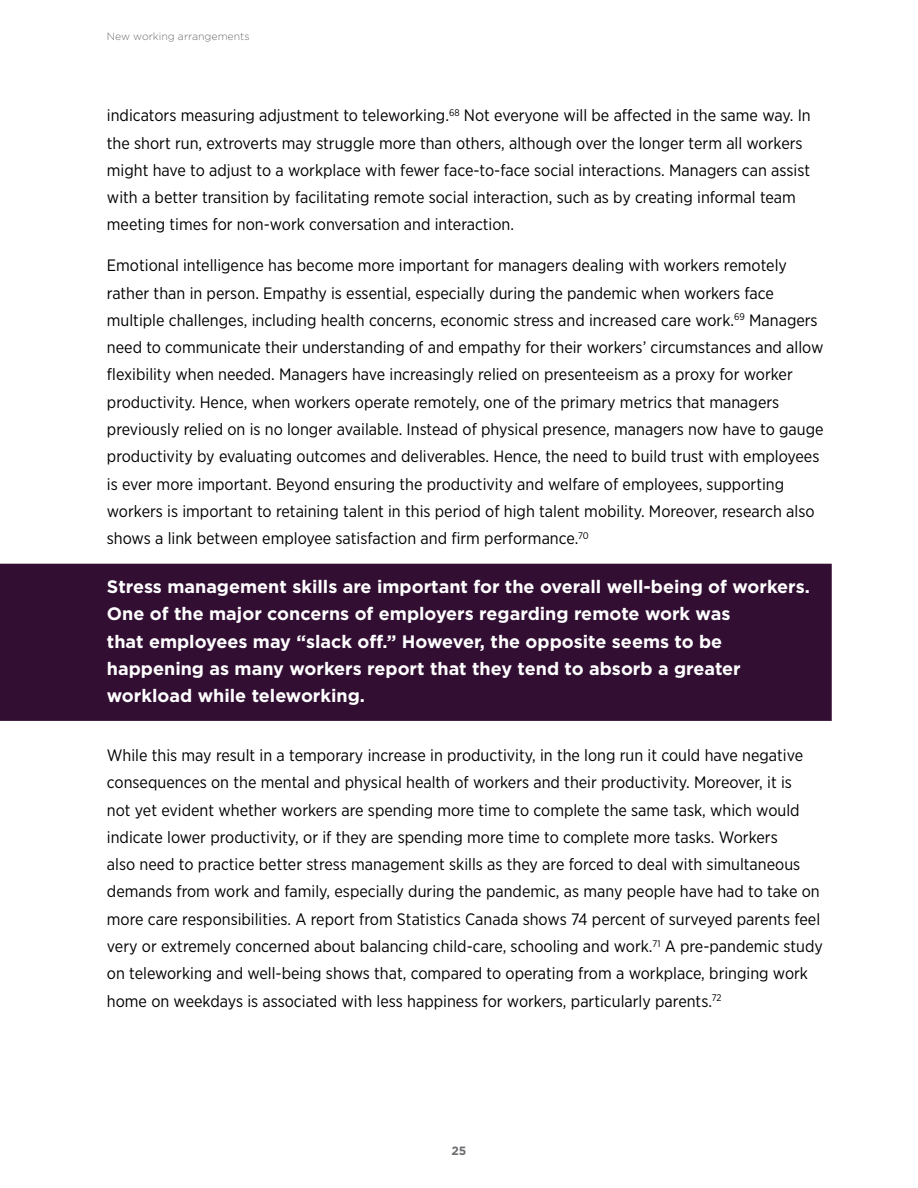
<style>
.page{position:relative;width:918px;height:1188px;background:#fff}
.page>*{position:absolute;margin:0;border:0;box-sizing:border-box;transform-origin:0 0}
.t1{font:700 18px/27.3px "Gotham";color:#fff}
.t2{font:16.5px/27.3px "Gotham Narrow";color:#000}
.t3{font:700 12px "Gotham";color:#6d6e71}
.t4{font:300 10.5px "Gotham";color:#6d6e71}
</style>
<div class="page">
<div style="left:0;top:564px;width:832px;height:157px;background:#320e33"></div>
<p class="t4" style="left:107px;top:30px;width:144px">New working arrangements</p>
<p class="t2" style="left:107px;top:101px;width:705px">indicators measuring adjustment to teleworking.<sup>68</sup> Not everyone will be affected in the same way. In the short run, extroverts may struggle more than others, although over the longer term all workers might have to adjust to a workplace with fewer face-to-face social interactions. Managers can assist with a better transition by facilitating remote social interaction, such as by creating informal team meeting times for non-work conversation and interaction.</p>
<p class="t2" style="left:107px;top:251px;width:718px">Emotional intelligence has become more important for managers dealing with workers remotely rather than in person. Empathy is essential, especially during the pandemic when workers face multiple challenges, including health concerns, economic stress and increased care work.<sup>69</sup> Managers need to communicate their understanding of and empathy for their workers’ circumstances and allow flexibility when needed. Managers have increasingly relied on presenteeism as a proxy for worker productivity. Hence, when workers operate remotely, one of the primary metrics that managers previously relied on is no longer available. Instead of physical presence, managers now have to gauge productivity by evaluating outcomes and deliverables. Hence, the need to build trust with employees is ever more important. Beyond ensuring the productivity and welfare of employees, supporting workers is important to retaining talent in this period of high talent mobility. Moreover, research also shows a link between employee satisfaction and firm performance.<sup>70</sup></p>
<p class="t1" style="left:107px;top:573px;width:702px">Stress management skills are important for the overall well-being of workers.<br>One of the major concerns of employers regarding remote work was<br>that employees may “slack off.” However, the opposite seems to be happening as many workers report that they tend to absorb a greater workload while teleworking.</p>
<p class="t2" style="left:107px;top:741px;width:718px">While this may result in a temporary increase in productivity, in the long run it could have negative consequences on the mental and physical health of workers and their productivity. Moreover, it is<br>not yet evident whether workers are spending more time to complete the same task, which would indicate lower productivity, or if they are spending more time to complete more tasks. Workers<br>also need to practice better stress management skills as they are forced to deal with simultaneous demands from work and family, especially during the pandemic, as many people have had to take on more care responsibilities. A report from Statistics Canada shows 74 percent of surveyed parents feel very or extremely concerned about balancing child-care, schooling and work.<sup>71</sup> A pre-pandemic study on teleworking and well-being shows that, compared to operating from a workplace, bringing work home on weekdays is associated with less happiness for workers, particularly parents.<sup>72</sup></p>
<p class="t3" style="left:451px;top:1143px;width:17px">25</p>
</div>
